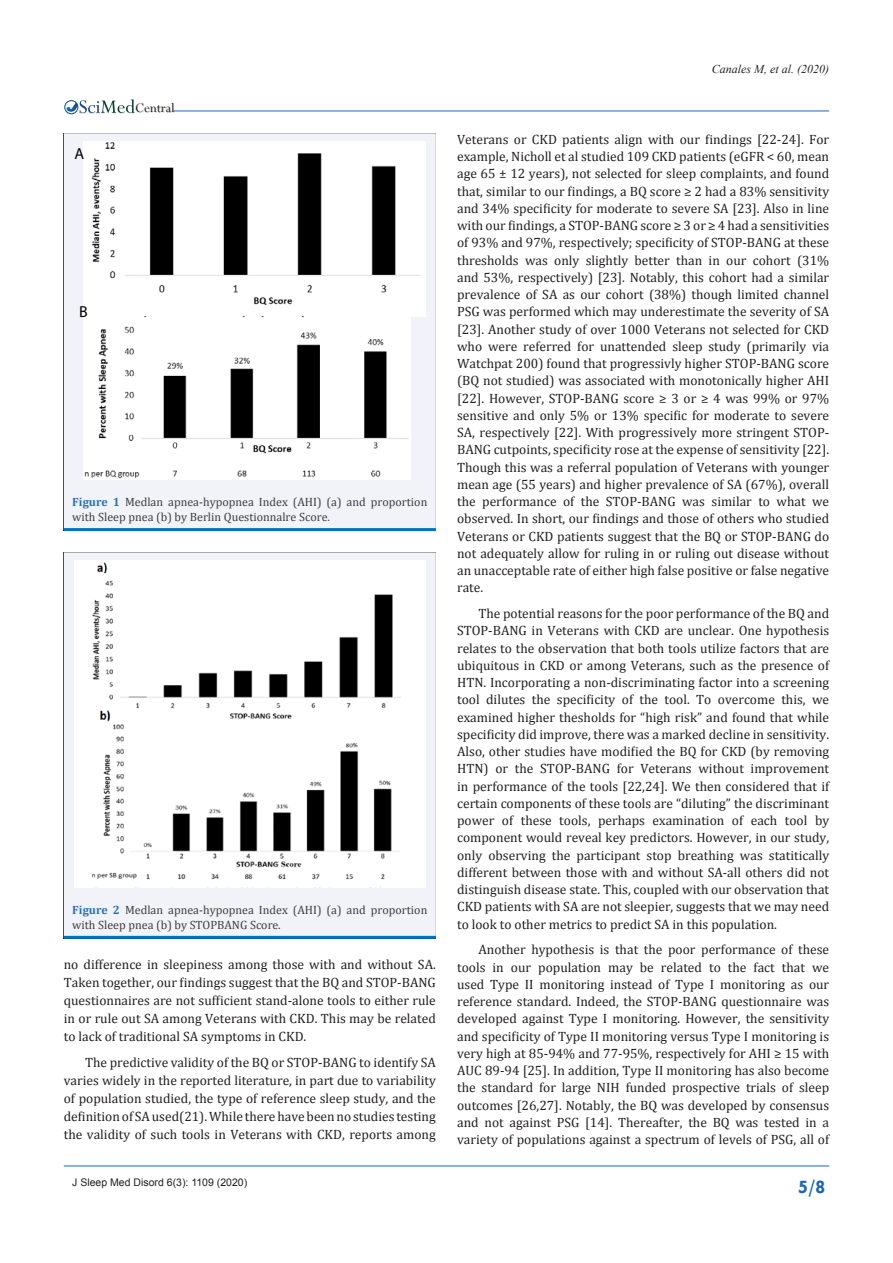
<style>
.page{position:relative;width:893px;height:1263px;background:#fff}
.page>*{position:absolute;margin:0;border:0;box-sizing:border-box;transform-origin:0 0}
.t1{font:700 19.5px "Tw Cen";color:#1768b4}
.t2{font:15.9px "Myriad Pro";color:#000}
.t3{font:14.55px "Perpetua";color:#211e1e}
.t4{font:13.5px/17.2px "Cambria";color:#231f20;text-align:justify}
.t5{font:12px/15px "Cambria";color:#3e3e3f}
.t6{font:italic 12px "Times New Roman";color:#231f20}
.t7{font:10.5px "Arial";color:#231f20}
.s1{font-weight:700;color:#2a71b8}
</style>
<div class="page">
<hr style="left:64px;top:1166px;width:765px;height:1px;background:#1768b4">
<hr style="left:174px;top:111px;width:655px;height:1px;background:#1768b4">
<img style="left:79px;top:103px;width:96px;height:11px">
<div style="left:64px;top:100px;width:14px;height:14px;border:1px solid #074d7c;border-radius:50%"></div>
<svg style="left:66px;top:99px;width:69px;height:14px"></svg>
<div style="left:64px;top:133px;width:372px;height:395px;background:#f1f3f9"></div>
<hr style="left:64px;top:528px;width:372px;height:3px;background:#0072bc">
<img style="left:84px;top:142px;width:341px;height:175px">
<img style="left:84px;top:317px;width:326px;height:163px">
<div style="left:64px;top:552px;width:372px;height:384px;background:#f1f3f9"></div>
<hr style="left:64px;top:936px;width:372px;height:3px;background:#0072bc">
<img style="left:74px;top:561px;width:351px;height:326px">
<p class="t2" style="left:74px;top:144px;width:11px">A</p>
<p class="t3" style="left:135px;top:99px;width:41px">Central</p>
<p class="t2" style="left:79px;top:301px;width:10px">B</p>
<p class="t5" style="left:72px;top:494px;width:357px"><span class="s1">Figure 1</span> Medlan apnea-hypopnea Index (AHI) (a) and proportion with Sleep pnea (b) by Berlin Questionnalre Score.</p>
<p class="t5" style="left:72px;top:902px;width:357px"><span class="s1">Figure 2</span> Medlan apnea-hypopnea Index (AHI) (a) and proportion with Sleep pnea (b) by STOPBANG Score.</p>
<p class="t4" style="left:64px;top:955px;width:374px;line-height:18px">no difference in sleepiness among those with and without SA.<br>Taken together, our findings suggest that the BQ and STOP-BANG questionnaires are not sufficient stand-alone tools to either rule in or rule out SA among Veterans with CKD. This may be related to lack of traditional SA symptoms in CKD.</p>
<p class="t4" style="left:64px;top:1053px;width:374px;line-height:18px;text-indent:21px">The predictive validity of the BQ or STOP-BANG to identify SA varies widely in the reported literature, in part due to variability of population studied, the type of reference sleep study, and the definition of SA used(21). While there have been no studies testing the validity of such tools in Veterans with CKD, reports among</p>
<p class="t6" style="left:712px;top:61px;width:119px">Canales M, et al. (2020)</p>
<p class="t4" style="left:457px;top:130px;width:374px">Veterans or CKD patients align with our findings [22-24]. For example, Nicholl et al studied 109 CKD patients (eGFR &lt; 60, mean age 65 ± 12 years), not selected for sleep complaints, and found that, similar to our findings, a BQ score ≥ 2 had a 83% sensitivity and 34% specificity for moderate to severe SA [23]. Also in line with our findings, a STOP-BANG score ≥ 3 or ≥ 4 had a sensitivities of 93% and 97%, respectively; specificity of STOP-BANG at these thresholds was only slightly better than in our cohort (31% and 53%, respectively) [23]. Notably, this cohort had a similar prevalence of SA as our cohort (38%) though limited channel PSG was performed which may underestimate the severity of SA [23]. Another study of over 1000 Veterans not selected for CKD who were referred for unattended sleep study (primarily via Watchpat 200) found that progressivly higher STOP-BANG score (BQ not studied) was associated with monotonically higher AHI [22]. However, STOP-BANG score ≥ 3 or ≥ 4 was 99% or 97% sensitive and only 5% or 13% specific for moderate to severe SA, respectively [22]. With progressively more stringent STOP-BANG cutpoints, specificity rose at the expense of sensitivity [22].<br>Though this was a referral population of Veterans with younger mean age (55 years) and higher prevalence of SA (67%), overall the performance of the STOP-BANG was similar to what we observed. In short, our findings and those of others who studied Veterans or CKD patients suggest that the BQ or STOP-BANG do not adequately allow for ruling in or ruling out disease without an unacceptable rate of either high false positive or false negative rate.</p>
<p class="t4" style="left:457px;top:605px;width:374px;text-indent:21px">The potential reasons for the poor performance of the BQ and STOP-BANG in Veterans with CKD are unclear. One hypothesis relates to the observation that both tools utilize factors that are ubiquitous in CKD or among Veterans, such as the presence of HTN. Incorporating a non-discriminating factor into a screening tool dilutes the specificity of the tool. To overcome this, we examined higher thesholds for “high risk” and found that while specificity did improve, there was a marked decline in sensitivity.<br>Also, other studies have modified the BQ for CKD (by removing HTN) or the STOP-BANG for Veterans without improvement in performance of the tools [22,24]. We then considered that if certain components of these tools are “diluting” the discriminant power of these tools, perhaps examination of each tool by component would reveal key predictors. However, in our study, only observing the participant stop breathing was statitically different between those with and without SA-all others did not distinguish disease state. This, coupled with our observation that CKD patients with SA are not sleepier, suggests that we may need to look to other metrics to predict SA in this population.</p>
<p class="t4" style="left:457px;top:941px;width:374px;text-indent:21px">Another hypothesis is that the poor performance of these tools in our population may be related to the fact that we used Type II monitoring instead of Type I monitoring as our reference standard. Indeed, the STOP-BANG questionnaire was developed against Type I monitoring. However, the sensitivity and specificity of Type II monitoring versus Type I monitoring is very high at 85-94% and 77-95%, respectively for AHI ≥ 15 with AUC 89-94 [25]. In addition, Type II monitoring has also become the standard for large NIH funded prospective trials of sleep outcomes [26,27]. Notably, the BQ was developed by consensus and not against PSG [14]. Thereafter, the BQ was tested in a variety of populations against a spectrum of levels of PSG, all of</p>
<p class="t7" style="left:72px;top:1175px;width:176px">J Sleep Med Disord 6(3): 1109 (2020)</p>
<h1 class="t1" style="left:798px;top:1175px;width:29px">5/8</h1>
</div>
